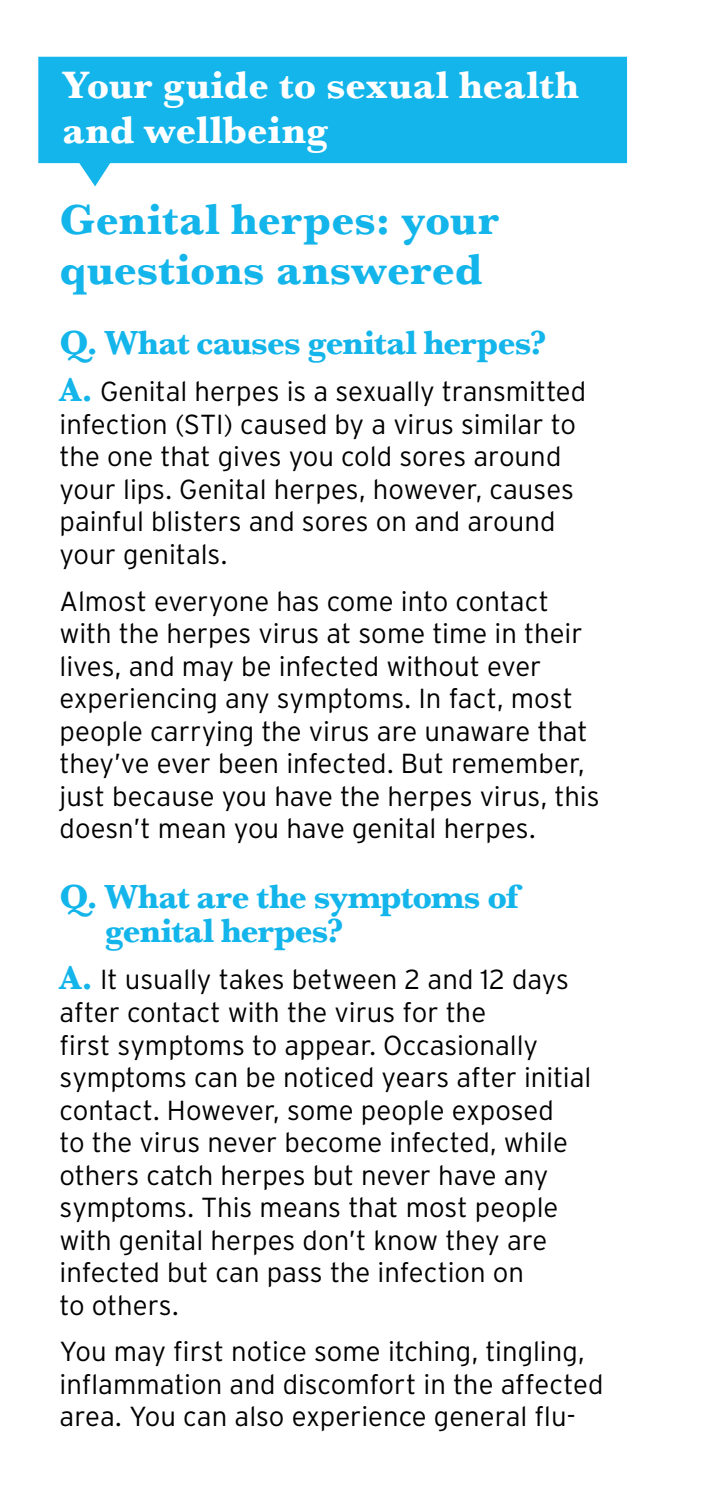
<style>
.page{position:relative;width:701px;height:1489px;background:#fff}
.page>*{position:absolute;margin:0;border:0;box-sizing:border-box;transform-origin:0 0}
.t1{font:700 45px/50px "Baskerville";color:#13b5ea}
.t2{font:700 40px/45px "Baskerville";letter-spacing:.005em;color:#fff}
.t3{font:700 35px/34.2px "Baskerville";letter-spacing:-.03em;color:#13b5ea}
.t4{font:300 27.5px/32.5px "Interstate";color:#000}
.s1{font-family:"Baskerville";font-weight:700;font-size:34.5px;color:#13b5ea}
</style>
<div class="page">
<svg style="left:38px;top:57px;width:588px;height:129px;fill:#13b5ea"></svg>
<h2 class="t2" style="left:62px;top:62px;width:518px">Your guide to sexual health and wellbeing</h2>
<h1 class="t1" style="left:60px;top:195px;width:441px">Genital herpes: your questions answered</h1>
<p class="t3" style="left:60px;top:325px;width:488px">Q. What causes genital herpes?</p>
<p class="t4" style="left:60px;top:375px;width:528px"><span class="s1">A.</span> Genital herpes is a sexually transmitted infection (STI) caused by a virus similar to the one that gives you cold sores around your lips. Genital herpes, however, causes painful blisters and sores on and around your genitals.</p>
<p class="t4" style="left:60px;top:584px;width:541px">Almost everyone has come into contact with the herpes virus at some time in their lives, and may be infected without ever experiencing any symptoms. In fact, most people carrying the virus are unaware that they’ve ever been infected. But remember, just because you have the herpes virus, this doesn’t mean you have genital herpes.</p>
<p class="t3" style="left:105px;top:879px;width:414px;text-indent:-45px">Q. What are the symptoms of genital herpes?</p>
<p class="t4" style="left:60px;top:963px;width:533px"><span class="s1">A.</span> It usually takes between 2 and 12 days after contact with the virus for the<br>first symptoms to appear. Occasionally symptoms can be noticed years after initial contact. However, some people exposed<br>to the virus never become infected, while others catch herpes but never have any symptoms. This means that most people with genital herpes don’t know they are infected but can pass the infection on<br>to others.</p>
<p class="t4" style="left:60px;top:1334px;width:545px">You may first notice some itching, tingling, inflammation and discomfort in the affected area. You can also experience general flu-</p>
</div>
